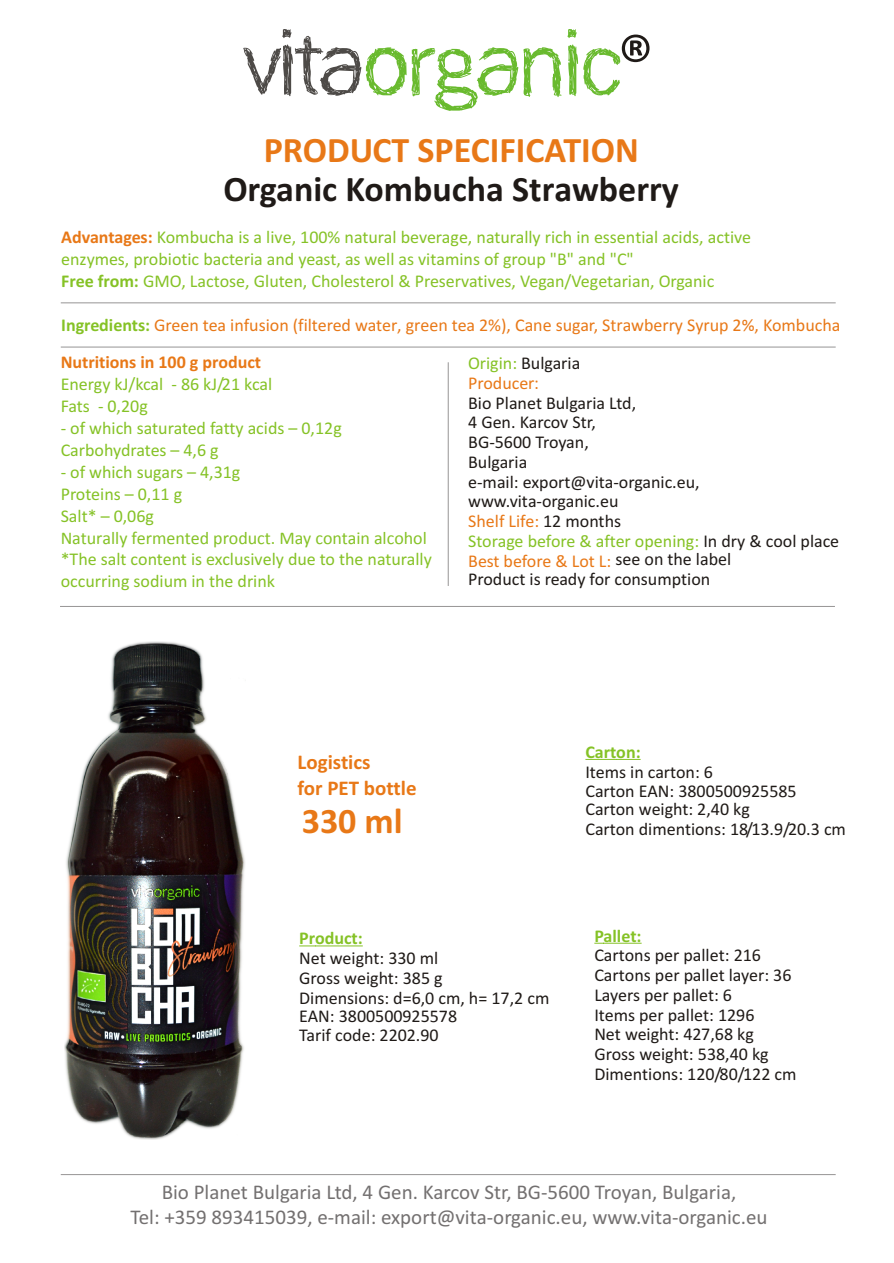
<style>
.page{position:relative;width:894px;height:1263px;background:#fff}
.page>*{position:absolute;margin:0;border:0;box-sizing:border-box;transform-origin:0 0}
.t1{font:700 36px/39.5px "Calibri";color:#e87817;text-align:center}
.t2{font:21px/25.7px "Calibri";color:#737070;text-align:center}
.t3{font:700 21px/25.7px "Calibri";color:#e87817}
.t4{font:18px/19.8px "Calibri";color:#1f1a17}
.t5{font:18px/21.8px "Calibri";color:#85c226}
.t6{font:18px "Calibri";color:#e87817}
.t7{font:700 18px "Calibri";color:#e87817}
.t8{font:700 18px "Calibri";color:#85c226}
.s1{color:#1f1a17}
.s2{font-weight:700;color:#e87817}
.s3{font-weight:700}
.s4{font-weight:700;color:#85c226}
.s5{color:#85c226}
.s6{color:#e87817}
</style>
<div class="page">
<hr style="left:61px;top:303px;width:775px;height:1px;background:#969494">
<hr style="left:61px;top:347px;width:775px;height:1px;background:#969494">
<hr style="left:60px;top:606px;width:775px;height:1px;background:#969494">
<hr style="left:61px;top:1174px;width:775px;height:1px;background:#969494">
<hr style="left:448px;top:362px;width:1px;height:224px;background:#969494">
<hr style="left:299px;top:945px;width:64px;height:1px;background:#85c226">
<hr style="left:594px;top:943px;width:48px;height:1px;background:#85c226">
<svg style="left:243px;top:29px;width:407px;height:82px"></svg>
<hr style="left:585px;top:759px;width:56px;height:1px;background:#85c226">
<img style="left:65px;top:641px;width:180px;height:498px">
<h1 class="t1" style="left:224px;top:133px;width:457px">PRODUCT SPECIFICATION<br><span class="s1">Organic Kombucha</span> <span class="s1">Strawberry</span></h1>
<p class="t5" style="left:61px;top:228px;width:691px"><span class="s2">Advantages:</span> Kombucha is a live, 100% natural beverage, naturally rich in essential acids, active</p>
<p class="t5" style="left:61px;top:249px;width:655px">enzymes, probiotic bacteria and yeast, as well as vitamins of group "B" and "C"<br><span class="s3">Free from:</span> GMO, Lactose, Gluten, Cholesterol &amp; Preservatives, Vegan/Vegetarian, Organic</p>
<p class="t6" style="left:61px;top:317px;width:781px"><span class="s4">Ingredients:</span> Green tea infusion (filtered water, green tea 2%), Cane sugar, Strawberry Syrup 2%, Kombucha</p>
<p class="t7" style="left:61px;top:354px;width:202px">Nutritions in 100 g product</p>
<p class="t5" style="left:61px;top:374px;width:213px">Energy kJ/kcal - 86 kJ/21 kcal<br>Fats - 0,20g</p>
<p class="t5" style="left:61px;top:418px;width:283px">- of which saturated fatty acids – 0,12g<br>Carbohydrates – 4,6 g</p>
<p class="t5" style="left:61px;top:462px;width:373px">- of which sugars – 4,31g<br>Proteins – 0,11 g<br>Salt* – 0,06g<br>Naturally fermented product. May contain alcohol *The salt content is exclusively due to the naturally occurring sodium in the drink</p>
<p class="t4" style="left:468px;top:355px;width:114px"><span class="s5">Origin:</span> Bulgaria</p>
<p class="t6" style="left:468px;top:375px;width:72px">Producer:</p>
<p class="t4" style="left:468px;top:394px;width:233px">Bio Planet Bulgaria Ltd,<br>4 Gen. Karcov Str,<br>BG-5600 Troyan,<br>Bulgaria<br>e-mail: export@vita-organic.eu, www.vita-organic.eu<br><span class="s6">Shelf Life:</span> 12 months</p>
<p class="t4" style="left:468px;top:553px;width:265px;line-height:18px"><span class="s6">Best before &amp; Lot L:</span> see on the label<br>Product is ready for consumption</p>
<p class="t5" style="left:468px;top:532px;width:373px">Storage before &amp; after opening: <span class="s1">In dry &amp; cool place</span></p>
<p class="t3" style="left:298px;top:751px;width:121px">Logistics<br>for PET bottle</p>
<h1 class="t1" style="left:302px;top:804px;width:103px">330 ml</h1>
<p class="t8" style="left:585px;top:744px;width:57px">Carton:</p>
<p class="t4" style="left:585px;top:763px;width:213px">Items in carton: 6<br>Carton EAN: 3800500925585</p>
<p class="t4" style="left:585px;top:801px;width:262px">Carton weight: 2,40 kg<br>Carton dimentions: 18/13.9/20.3 cm</p>
<p class="t8" style="left:299px;top:931px;width:65px">Product:</p>
<p class="t4" style="left:299px;top:950px;width:252px">Net weight: 330 ml<br>Gross weight: 385 g<br>Dimensions: d=6,0 cm, h= 17,2 cm</p>
<p class="t4" style="left:299px;top:1007px;width:159px">EAN: 3800500925578<br>Tarif code: 2202.90</p>
<p class="t8" style="left:594px;top:928px;width:49px">Pallet:</p>
<p class="t4" style="left:594px;top:947px;width:204px">Cartons per pallet: 216<br>Cartons per pallet layer: 36<br>Layers per pallet: 6<br>Items per pallet: 1296<br>Net weight: 427,68 kg<br>Gross weight: 538,40 kg<br>Dimentions: 120/80/122 cm</p>
<p class="t2" style="left:130px;top:1181px;width:639px">Bio Planet Bulgaria Ltd, 4 Gen. Karcov Str, BG-5600 Troyan, Bulgaria,<br>Tel: +359 893415039, e-mail: export@vita-organic.eu, www.vita-organic.eu</p>
</div>
